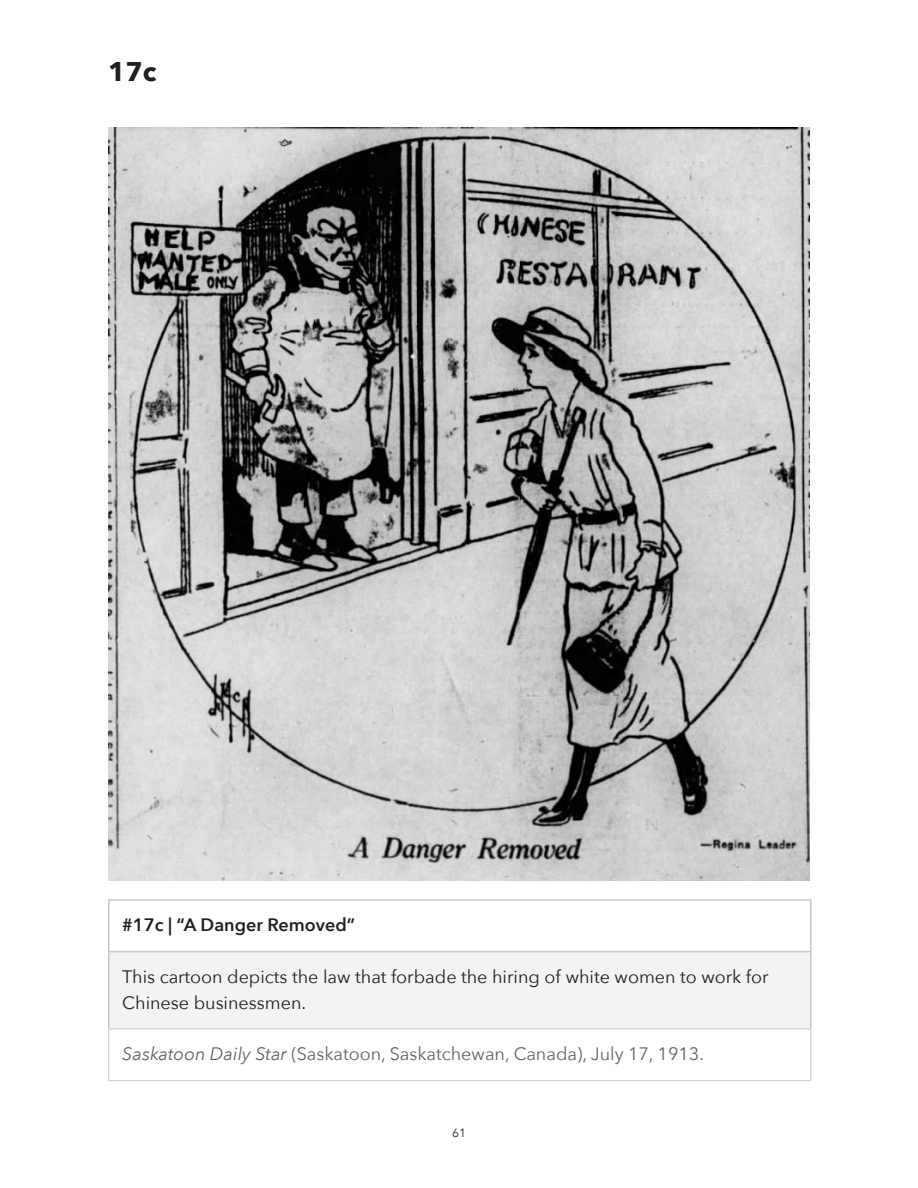
<style>
.page{position:relative;width:918px;height:1188px;background:#fff}
.page>*{position:absolute;margin:0;border:0;box-sizing:border-box;transform-origin:0 0}
.t1{font:700 27px "Avenir Next";color:#231f20}
.t2{font:18px/25.5px "Avenir Next";color:#231f20}
.t3{font:18px "Avenir Next";color:#636366}
.t4{font:600 18px "Avenir Next";color:#231f20}
.t5{font:12px "Avenir Next";color:#231f20}
.s1{font-style:italic}
</style>
<div class="page">
<div style="left:109px;top:952px;width:702px;height:77px;background:#f2f3f4"></div>
<hr style="left:108px;top:952px;width:2px;height:77px;background:#c7c8ca">
<hr style="left:810px;top:952px;width:2px;height:77px;background:#c7c8ca">
<hr style="left:108px;top:1029px;width:703px;height:1px;background:#c7c8ca">
<hr style="left:108px;top:1029px;width:1px;height:51px;background:#c7c8ca">
<hr style="left:810px;top:1029px;width:1px;height:51px;background:#c7c8ca">
<hr style="left:108px;top:1080px;width:703px;height:1px;background:#c7c8ca">
<hr style="left:108px;top:899px;width:704px;height:2px;background:#c7c8ca">
<hr style="left:108px;top:901px;width:2px;height:50px;background:#c7c8ca">
<hr style="left:810px;top:901px;width:2px;height:50px;background:#c7c8ca">
<hr style="left:108px;top:951px;width:704px;height:1px;background:#c7c8ca">
<img style="left:108px;top:127px;width:702px;height:754px">
<p class="t1" style="left:108px;top:55px;width:50px">17c</p>
<p class="t4" style="left:122px;top:914px;width:235px">#17c | “A Danger Removed”</p>
<p class="t2" style="left:122px;top:964px;width:648px">This cartoon depicts the law that forbade the hiring of white women to work for<br>Chinese businessmen.</p>
<p class="t3" style="left:122px;top:1043px;width:583px"><span class="s1">Saskatoon Daily Star</span> (Saskatoon, Saskatchewan, Canada), July 17, 1913.</p>
<p class="t5" style="left:452px;top:1126px;width:15px">61</p>
</div>
